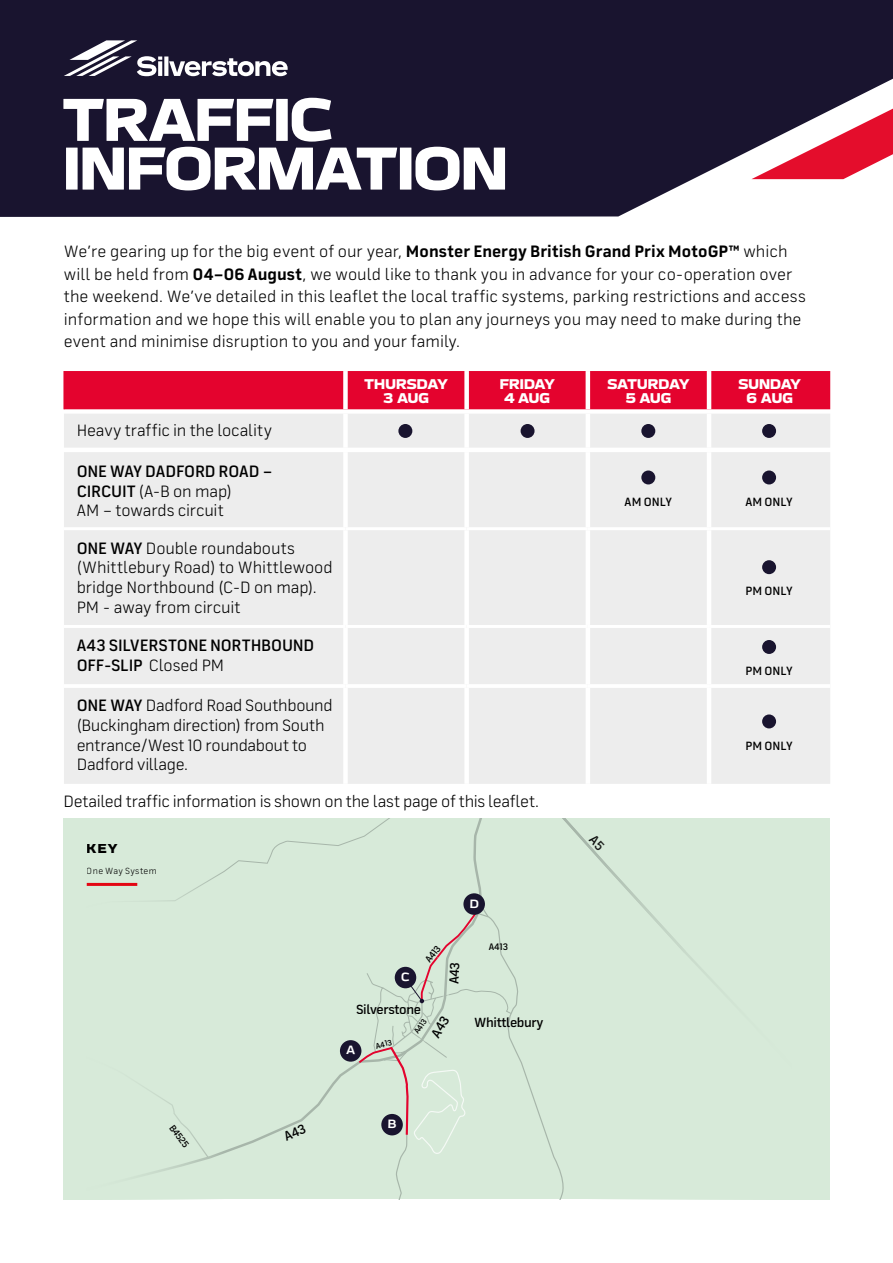
<style>
.page{position:relative;width:893px;height:1263px;background:#fff}
.page>*{position:absolute;margin:0;border:0;box-sizing:border-box;transform-origin:0 0}
.t1{font:800 60.9px/48.8px "Silverstone Display";letter-spacing:-.055em;color:#fff}
.t2{font:16.5px/22.5px "Silverstone Text";color:#000}
.t3{font:16.5px/19.8px "Silverstone Text";letter-spacing:-.02em;color:#000}
.t4{font:500 16.5px/19.5px "Silverstone Text";letter-spacing:-.005em;color:#000}
.t5{font:800 14.25px/13.5px "Silverstone Display";letter-spacing:-.04em;color:#fff;text-align:center}
.t6{font:800 13.5px "Silverstone Display";color:#000}
.t7{font:500 13.2px "Silverstone Text";letter-spacing:-.025em;color:#000}
.t8{font:500 12px "Silverstone Text";color:#000}
.t9{font:500 9.45px "Silverstone Text";color:#000}
.t10{font:9px "Silverstone Text";letter-spacing:.03em;color:#000}
.t11{font:500 8.1px "Silverstone Text";color:#000}
.s1{font-weight:700}
.s2{font-weight:500}
.s3{font-weight:400}
</style>
<div class="page">
<svg style="left:0;top:0;width:893px;height:217px;background:#30263f"></svg>
<div style="left:65px;top:371px;width:765px;height:38px;background:#e4032e"></div>
<div style="left:64px;top:414px;width:766px;height:370px;background:#ededed"></div>
<hr style="left:64px;top:371px;width:1px;height:38px;background:#e4032e">
<div style="left:343px;top:414px;width:5px;height:34px;background:#fff"></div>
<svg style="left:343px;top:448px;width:5px;height:4px"></svg>
<div style="left:343px;top:452px;width:5px;height:75px;background:#fff"></div>
<div style="left:343px;top:530px;width:5px;height:95px;background:#fff"></div>
<div style="left:343px;top:628px;width:5px;height:56px;background:#fff"></div>
<div style="left:343px;top:688px;width:5px;height:96px;background:#fff"></div>
<div style="left:343px;top:371px;width:5px;height:38px;background:#fff"></div>
<div style="left:464px;top:414px;width:5px;height:34px;background:#fff"></div>
<svg style="left:464px;top:448px;width:5px;height:4px"></svg>
<div style="left:464px;top:452px;width:5px;height:75px;background:#fff"></div>
<div style="left:464px;top:530px;width:5px;height:95px;background:#fff"></div>
<div style="left:464px;top:628px;width:5px;height:56px;background:#fff"></div>
<div style="left:464px;top:688px;width:5px;height:96px;background:#fff"></div>
<hr style="left:586px;top:414px;width:4px;height:34px;background:#fff">
<svg style="left:586px;top:448px;width:4px;height:4px"></svg>
<hr style="left:586px;top:452px;width:4px;height:75px;background:#fff">
<hr style="left:586px;top:530px;width:4px;height:95px;background:#fff">
<hr style="left:586px;top:628px;width:4px;height:56px;background:#fff">
<hr style="left:586px;top:688px;width:4px;height:96px;background:#fff">
<hr style="left:707px;top:371px;width:4px;height:38px;background:#fff">
<div style="left:464px;top:371px;width:5px;height:38px;background:#fff"></div>
<hr style="left:586px;top:371px;width:4px;height:38px;background:#fff">
<hr style="left:707px;top:452px;width:4px;height:75px;background:#fff">
<hr style="left:707px;top:530px;width:4px;height:95px;background:#fff">
<hr style="left:707px;top:628px;width:4px;height:56px;background:#fff">
<hr style="left:707px;top:688px;width:4px;height:96px;background:#fff">
<hr style="left:707px;top:414px;width:4px;height:34px;background:#fff">
<svg style="left:707px;top:448px;width:4px;height:4px"></svg>
<hr style="left:64px;top:527px;width:281px;height:3px;background:#fff">
<hr style="left:345px;top:527px;width:122px;height:3px;background:#fff">
<hr style="left:467px;top:527px;width:121px;height:3px;background:#fff">
<hr style="left:588px;top:527px;width:121px;height:3px;background:#fff">
<hr style="left:709px;top:527px;width:121px;height:3px;background:#fff">
<hr style="left:64px;top:625px;width:281px;height:3px;background:#fff">
<hr style="left:345px;top:625px;width:122px;height:3px;background:#fff">
<hr style="left:467px;top:625px;width:121px;height:3px;background:#fff">
<hr style="left:588px;top:625px;width:121px;height:3px;background:#fff">
<hr style="left:709px;top:625px;width:121px;height:3px;background:#fff">
<hr style="left:64px;top:684px;width:281px;height:4px;background:#fff">
<hr style="left:345px;top:684px;width:122px;height:4px;background:#fff">
<hr style="left:467px;top:684px;width:121px;height:4px;background:#fff">
<hr style="left:588px;top:684px;width:121px;height:4px;background:#fff">
<hr style="left:709px;top:684px;width:121px;height:4px;background:#fff">
<svg style="left:64px;top:40px;width:224px;height:36px"></svg>
<div style="left:224px;top:932px;width:122px;height:267px;background:#d7ead9"></div>
<div style="left:340px;top:1040px;width:22px;height:22px;background:#19142f;border-radius:50%"></div>
<div style="left:224px;top:819px;width:122px;height:113px;background:#d7ead9"></div>
<div style="left:64px;top:819px;width:160px;height:380px;background:#d7ead9"></div>
<div style="left:588px;top:819px;width:241px;height:380px;background:#d7ead9"></div>
<div style="left:398px;top:424px;width:14px;height:14px;background:#19142f;border-radius:50%"></div>
<div style="left:521px;top:424px;width:14px;height:14px;background:#19142f;border-radius:50%"></div>
<div style="left:641px;top:424px;width:14px;height:14px;background:#19142f;border-radius:50%"></div>
<div style="left:762px;top:424px;width:14px;height:14px;background:#19142f;border-radius:50%"></div>
<div style="left:641px;top:470px;width:14px;height:14px;background:#19142f;border-radius:50%"></div>
<div style="left:762px;top:470px;width:14px;height:14px;background:#19142f;border-radius:50%"></div>
<div style="left:762px;top:640px;width:14px;height:14px;background:#19142f;border-radius:50%"></div>
<div style="left:762px;top:714px;width:14px;height:14px;background:#19142f;border-radius:50%"></div>
<div style="left:762px;top:560px;width:14px;height:14px;background:#19142f;border-radius:50%"></div>
<hr style="left:87px;top:883px;width:50px;height:3px;background:#e30613">
<svg style="left:283px;top:1123px;width:23px;height:17px"></svg>
<div style="left:346px;top:819px;width:342px;height:380px;background:#d7ead9"></div>
<h1 class="t1" style="left:62px;top:95px;width:449px">TRAFFIC<br>INFORMATION</h1>
<p class="t2" style="left:64px;top:240px;width:743px">We’re gearing up for the big event of our year, <span class="s1">Monster Energy British Grand Prix MotoGP™</span> which will be held from <span class="s1">04–06 August</span>, we would like to thank you in advance for your co-operation over the weekend. We’ve detailed in this leaflet the local traffic systems, parking restrictions and access information and we hope this will enable you to plan any journeys you may need to make during the event and minimise disruption to you and your family.</p>
<p class="t5" style="left:364px;top:377px;width:85px">THURSDAY<br>3 AUG</p>
<p class="t5" style="left:499px;top:377px;width:57px">FRIDAY<br>4 AUG</p>
<p class="t5" style="left:607px;top:377px;width:84px">SATURDAY<br>5 AUG</p>
<p class="t5" style="left:738px;top:377px;width:65px">SUNDAY<br>6 AUG</p>
<p class="t2" style="left:77px;top:419px;width:197px">Heavy traffic in the locality</p>
<p class="t2" style="left:77px;top:461px;width:197px;line-height:19.5px"><span class="s2">ONE WAY DADFORD ROAD –<br>CIRCUIT</span> (A-B on map)<br>AM – towards circuit</p>
<p class="t2" style="left:77px;top:537px;width:257px;line-height:19.8px"><span class="s2">ONE WAY</span> Double roundabouts (Whittlebury Road) to Whittlewood bridge Northbound (C-D on map).<br>PM - away from circuit</p>
<p class="t4" style="left:77px;top:635px;width:239px">A43 SILVERSTONE NORTHBOUND<br>OFF-SLIP <span class="s3">Closed PM</span></p>
<p class="t3" style="left:77px;top:695px;width:257px"><span class="s2">ONE WAY</span> Dadford Road Southbound (Buckingham direction) from South entrance/West 10 roundabout to<br>Dadford village.</p>
<p class="t8" style="left:625px;top:494px;width:49px">AM ONLY</p>
<p class="t8" style="left:745px;top:494px;width:49px">AM ONLY</p>
<p class="t8" style="left:745px;top:584px;width:49px">PM ONLY</p>
<p class="t8" style="left:745px;top:663px;width:49px">PM ONLY</p>
<p class="t8" style="left:745px;top:738px;width:49px">PM ONLY</p>
<p class="t2" style="left:63px;top:790px;width:477px">Detailed traffic information is shown on the last page of this leaflet.</p>
<p class="t6" style="left:87px;top:840px;width:33px">KEY</p>
<p class="t10" style="left:87px;top:865px;width:71px">One Way System</p>
<p class="t9" style="left:176px;top:1122px;width:28px;rotate:53deg">B4525</p>
<p class="t9" style="left:422px;top:958px;width:21px;rotate:-53deg">A413</p>
<p class="t7" style="left:356px;top:1001px;width:66px">Silverstone</p>
<p class="t11" style="left:375px;top:1041px;width:18px;rotate:-14deg">A413</p>
<p class="t11" style="left:412px;top:1030px;width:18px;rotate:-56deg">A413</p>
<p class="t9" style="left:489px;top:941px;width:21px">A413</p>
<p class="t7" style="left:474px;top:1014px;width:71px">Whittlebury</p>
</div>
